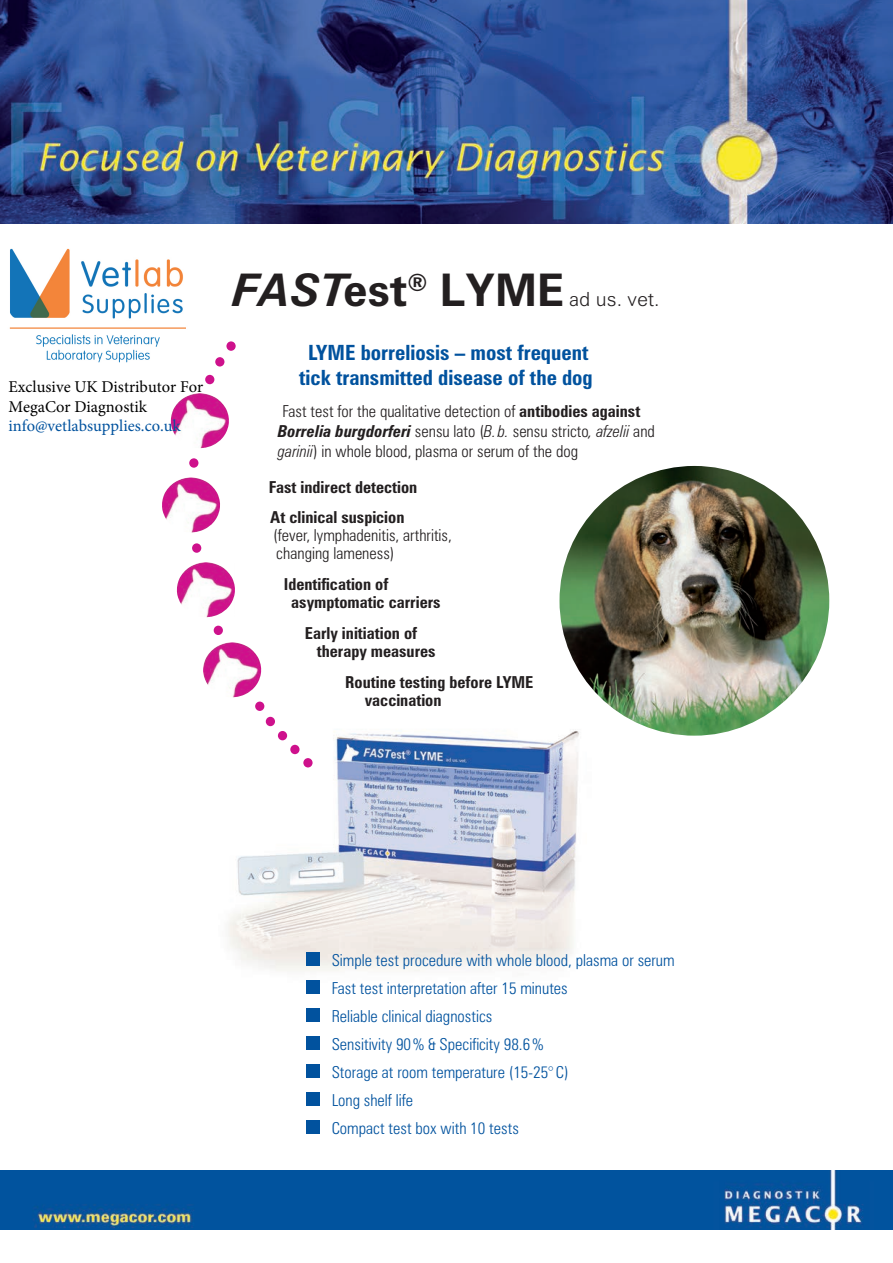
<style>
.page{position:relative;width:893px;height:1263px;background:#fff}
.page>*{position:absolute;margin:0;border:0;box-sizing:border-box;transform-origin:0 0}
.t1{font:700 45px "Zurich BT";color:#231f20}
.t2{font:700 condensed 21px/25.2px "Zurich BT";color:#01529e;text-align:center}
.t3{font:300 19.5px "Zurich BT";color:#231f20}
.t4{font:300 condensed 16.5px/27.9px "Zurich BT";color:#01529e}
.t5{font:300 condensed 16.5px/20.2px "Zurich BT";color:#231f20}
.t6{font:700 condensed 16.5px/18px "Zurich BT";color:#231f20}
.t7{font:16.5px/19.8px "Minion Pro";color:#000}
.t8{font:16.5px "Minion Pro";color:#00529e}
.s1{font-style:italic}
.s2{font-weight:700}
.s3{font-weight:700;font-style:italic}
</style>
<div class="page">
<img style="left:221px;top:626px;width:358px;height:355px">
<img style="left:203px;top:642px;width:58px;height:55px">
<img style="left:177px;top:562px;width:58px;height:55px">
<img style="left:162px;top:478px;width:58px;height:54px">
<img style="left:171px;top:393px;width:58px;height:55px">
<div style="left:255px;top:702px;width:9px;height:9px;background:#ce118c;border-radius:50%"></div>
<div style="left:266px;top:717px;width:9px;height:9px;background:#ce118c;border-radius:50%"></div>
<div style="left:278px;top:731px;width:9px;height:9px;background:#ce118c;border-radius:50%"></div>
<div style="left:290px;top:745px;width:9px;height:9px;background:#ce118c;border-radius:50%"></div>
<div style="left:303px;top:758px;width:10px;height:9px;background:#ce118c;border-radius:50%"></div>
<div style="left:214px;top:626px;width:9px;height:9px;background:#ce118c;border-radius:50%"></div>
<div style="left:192px;top:543px;width:9px;height:10px;background:#ce118c;border-radius:50%"></div>
<div style="left:189px;top:458px;width:9px;height:10px;background:#ce118c;border-radius:50%"></div>
<div style="left:205px;top:375px;width:9px;height:9px;background:#ce118c;border-radius:50%"></div>
<div style="left:215px;top:357px;width:9px;height:10px;background:#ce118c;border-radius:50%"></div>
<svg style="left:226px;top:341px;width:10px;height:10px"></svg>
<img style="left:559px;top:466px;width:270px;height:270px;border-radius:135px">
<img style="left:0;top:0;width:893px;height:224px">
<img style="left:0;top:1170px;width:893px;height:59px">
<div style="left:306px;top:953px;width:14px;height:13px;background:#01529e"></div>
<div style="left:306px;top:981px;width:14px;height:13px;background:#01529e"></div>
<div style="left:306px;top:1009px;width:14px;height:13px;background:#01529e"></div>
<div style="left:306px;top:1037px;width:14px;height:13px;background:#01529e"></div>
<div style="left:306px;top:1065px;width:14px;height:13px;background:#01529e"></div>
<div style="left:306px;top:1093px;width:14px;height:13px;background:#01529e"></div>
<div style="left:306px;top:1121px;width:14px;height:13px;background:#01529e"></div>
<img style="left:9px;top:248px;width:177px;height:115px">
<p class="t7" style="left:8px;top:377px;width:196px">Exclusive UK Distributor For<br>MegaCor Diagnostik</p>
<p class="t8" style="left:8px;top:415px;width:174px">info@vetlabsupplies.co.uk</p>
<h1 class="t1" style="left:233px;top:262px;width:332px"><span class="s1">FAST</span>est<sup>®</sup> LYME</h1>
<p class="t3" style="left:569px;top:287px;width:92px">ad us. vet.</p>
<p class="t2" style="left:299px;top:340px;width:295px">LYME borreliosis – most frequent tick transmitted disease of the dog</p>
<p class="t5" style="left:278px;top:402px;width:378px">Fast test for the qualitative detection of <span class="s2">antibodies against<br></span><span class="s3">Borrelia burgdorferi</span> sensu lato (<span class="s1">B.b.</span> sensu stricto<span class="s1">, afzelii</span> and <span class="s1">garinii</span>) in whole blood, plasma or serum of the dog</p>
<p class="t6" style="left:269px;top:471px;width:150px;line-height:30.8px">Fast indirect detection<br>At clinical suspicion</p>
<p class="t5" style="left:273px;top:528px;width:180px;line-height:18px">(fever, lymphadenitis, arthritis, changing lameness)</p>
<p class="t6" style="left:291px;top:575px;width:151px;text-indent:-8px">Identification of asymptomatic carriers</p>
<p class="t6" style="left:317px;top:624px;width:120px;text-indent:-12px">Early initiation of therapy measures</p>
<p class="t6" style="left:365px;top:673px;width:170px;text-indent:-20px">Routine testing before LYME vaccination</p>
<p class="t4" style="left:332px;top:948px;width:344px">Simple test procedure with whole blood, plasma or serum Fast test interpretation after 15 minutes<br>Reliable clinical diagnostics<br>Sensitivity 90 % &amp; Specifi city 98.6 %<br>Storage at room temperature (15-25° C)<br>Long shelf life<br>Compact test box with 10 tests</p>
</div>
